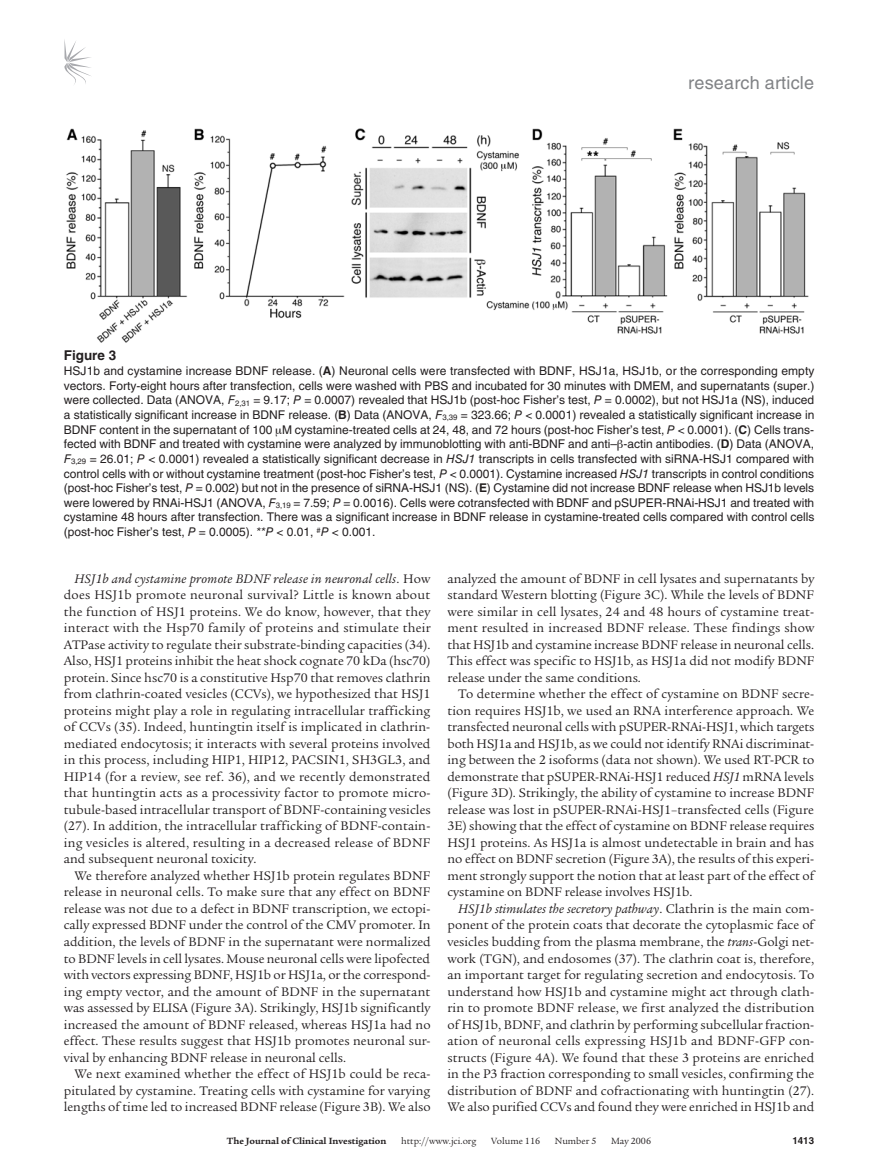
<style>
.page{position:relative;width:878px;height:1174px;background:#fff}
.page>*{position:absolute;margin:0;border:0;box-sizing:border-box;transform-origin:0 0}
.t1{font:18px "Helvetica LT Std";letter-spacing:.01em;color:#808285}
.t2{font:13.5px/16.5px "Legacy Serif Std";color:#231f20;text-align:justify}
.t3{font:700 13.5px "Helvetica LT Std";color:#231f20}
.t4{font:12px/14.5px "Helvetica LT Std";color:#231f20;text-align:justify}
.t5{font:9.75px "Legacy Serif Std";color:#231f20}
.t6{font:700 9.75px "Legacy Serif Std";color:#231f20}
.t7{font:700 9.75px "Helvetica LT Std";color:#231f20}
.s1{font-weight:700}
.s2{font-style:italic}
</style>
<div class="page">
<svg style="left:64px;top:39px;width:27px;height:45px"></svg>
<img style="left:66px;top:128px;width:743px;height:215px">
<h1 class="t1" style="left:688px;top:72px;width:127px">research article</h1>
<p class="t3" style="left:64px;top:347px;width:54px">Figure 3</p>
<p class="t4" style="left:64px;top:363px;width:752px">HSJ1b and cystamine increase BDNF release. (<span class="s1">A</span>) Neuronal cells were transfected with BDNF, HSJ1a, HSJ1b, or the corresponding empty vectors. Forty-eight hours after transfection, cells were washed with PBS and incubated for 30 minutes with DMEM, and supernatants (super.) were collected. Data (ANOVA, <span class="s2">F</span><sub>2,31</sub> = 9.17; <span class="s2">P</span> = 0.0007) revealed that HSJ1b (post-hoc Fisher’s test, <span class="s2">P</span> = 0.0002), but not HSJ1a (NS), induced a statistically significant increase in BDNF release. (<span class="s1">B</span>) Data (ANOVA, <span class="s2">F</span><sub>3,39</sub> = 323.66; <span class="s2">P</span> &lt; 0.0001) revealed a statistically significant increase in BDNF content in the supernatant of 100 M cystamine-treated cells at 24, 48, and 72 hours (post-hoc Fisher’s test, <span class="s2">P</span> &lt; 0.0001). (<span class="s1">C</span>) Cells trans&shy;fected with BDNF and treated with cystamine were analyzed by immunoblotting with anti-BDNF and anti– -actin antibodies. (<span class="s1">D</span>) Data (ANOVA, <span class="s2">F</span><sub>3,29</sub> = 26.01; <span class="s2">P</span> &lt; 0.0001) revealed a statistically significant decrease in <span class="s2">HSJ1</span> transcripts in cells transfected with siRNA-HSJ1 compared with control cells with or without cystamine treatment (post-hoc Fisher’s test, <span class="s2">P</span> &lt; 0.0001). Cystamine increased <span class="s2">HSJ1</span> transcripts in control conditions (post-hoc Fisher’s test, <span class="s2">P</span> = 0.002) but not in the presence of siRNA-HSJ1 (NS). (<span class="s1">E</span>) Cystamine did not increase BDNF release when HSJ1b levels were lowered by RNAi-HSJ1 (ANOVA, <span class="s2">F</span><sub>3,19</sub> = 7.59; <span class="s2">P</span> = 0.0016). Cells were cotransfected with BDNF and pSUPER-RNAi-HSJ1 and treated with cystamine 48 hours after transfection. There was a significant increase in BDNF release in cystamine-treated cells compared with control cells (post-hoc Fisher’s test, <span class="s2">P</span> = 0.0005). <span class="s2">**P</span> &lt; 0.01, <sup>#</sup><span class="s2">P</span> &lt; 0.001.</p>
<p class="t2" style="left:64px;top:570px;width:368px;text-indent:11px"><span class="s2">HSJ1b and cystamine promote BDNF release in neuronal cells</span>. How does HSJ1b promote neuronal survival? Little is known about the function of HSJ1 proteins. We do know, however, that they interact with the Hsp70 family of proteins and stimulate their ATPase activity to regulate their substrate-binding capacities (34).<br>Also, HSJ1 proteins inhibit the heat shock cognate 70 kDa (hsc70) protein. Since hsc70 is a constitutive Hsp70 that removes clathrin from clathrin-coated vesicles (CCVs), we hypothesized that HSJ1 proteins might play a role in regulating intracellular trafficking of CCVs (35). Indeed, huntingtin itself is implicated in clathrin&shy;mediated endocytosis; it interacts with several proteins involved in this process, including HIP1, HIP12, PACSIN1, SH3GL3, and HIP14 (for a review, see ref. 36), and we recently demonstrated that huntingtin acts as a processivity factor to promote micro&shy;tubule-based intracellular transport of BDNF-containing vesicles (27). In addition, the intracellular trafficking of BDNF-contain&shy;ing vesicles is altered, resulting in a decreased release of BDNF and subsequent neuronal toxicity.</p>
<p class="t2" style="left:64px;top:867px;width:368px;text-indent:11px">We therefore analyzed whether HSJ1b protein regulates BDNF release in neuronal cells. To make sure that any effect on BDNF release was not due to a defect in BDNF transcription, we ectopi&shy;cally expressed BDNF under the control of the CMV promoter. In addition, the levels of BDNF in the supernatant were normalized to BDNF levels in cell lysates. Mouse neuronal cells were lipofected with vectors expressing BDNF, HSJ1b or HSJ1a, or the correspond&shy;ing empty vector, and the amount of BDNF in the supernatant was assessed by ELISA (Figure 3A). Strikingly, HSJ1b significantly increased the amount of BDNF released, whereas HSJ1a had no effect. These results suggest that HSJ1b promotes neuronal sur&shy;vival by enhancing BDNF release in neuronal cells.</p>
<p class="t2" style="left:64px;top:1065px;width:368px;text-indent:11px">We next examined whether the effect of HSJ1b could be reca&shy;pitulated by cystamine. Treating cells with cystamine for varying lengths of time led to increased BDNF release (Figure 3B). We also</p>
<p class="t2" style="left:447px;top:570px;width:368px">analyzed the amount of BDNF in cell lysates and supernatants by standard Western blotting (Figure 3C). While the levels of BDNF were similar in cell lysates, 24 and 48 hours of cystamine treat&shy;ment resulted in increased BDNF release. These findings show that HSJ1b and cystamine increase BDNF release in neuronal cells.<br>This effect was specific to HSJ1b, as HSJ1a did not modify BDNF release under the same conditions.</p>
<p class="t2" style="left:447px;top:686px;width:368px;text-indent:11px">To determine whether the effect of cystamine on BDNF secre&shy;tion requires HSJ1b, we used an RNA interference approach. We transfected neuronal cells with pSUPER-RNAi-HSJ1, which targets both HSJ1a and HSJ1b, as we could not identify RNAi discriminat&shy;ing between the 2 isoforms (data not shown). We used RT-PCR to demonstrate that pSUPER-RNAi-HSJ1 reduced <span class="s2">HSJ1</span> mRNA levels (Figure 3D). Strikingly, the ability of cystamine to increase BDNF release was lost in pSUPER-RNAi-HSJ1–transfected cells (Figure 3E) showing that the effect of cystamine on BDNF release requires HSJ1 proteins. As HSJ1a is almost undetectable in brain and has no effect on BDNF secretion (Figure 3A), the results of this experi&shy;ment strongly support the notion that at least part of the effect of cystamine on BDNF release involves HSJ1b.</p>
<p class="t2" style="left:447px;top:900px;width:368px;text-indent:11px"><span class="s2">HSJ1b stimulates the secretory pathway</span>. Clathrin is the main com&shy;ponent of the protein coats that decorate the cytoplasmic face of vesicles budding from the plasma membrane, the <span class="s2">trans</span>-Golgi net&shy;work (TGN), and endosomes (37). The clathrin coat is, therefore, an important target for regulating secretion and endocytosis. To understand how HSJ1b and cystamine might act through clath&shy;rin to promote BDNF release, we first analyzed the distribution of HSJ1b, BDNF, and clathrin by performing subcellular fraction&shy;ation of neuronal cells expressing HSJ1b and BDNF-GFP con&shy;structs (Figure 4A). We found that these 3 proteins are enriched in the P3 fraction corresponding to small vesicles, confirming the distribution of BDNF and cofractionating with huntingtin (27).<br>We also purified CCVs and found they were enriched in HSJ1b and</p>
<p class="t6" style="left:227px;top:1135px;width:161px">The Journal of Clinical Investigation</p>
<p class="t5" style="left:401px;top:1135px;width:77px">http://www.jci.org</p>
<p class="t5" style="left:491px;top:1135px;width:50px">Volume 116</p>
<p class="t5" style="left:555px;top:1135px;width:43px">Number 5</p>
<p class="t5" style="left:611px;top:1135px;width:41px">May 2006</p>
<p class="t7" style="left:792px;top:1134px;width:23px">1413</p>
</div>
